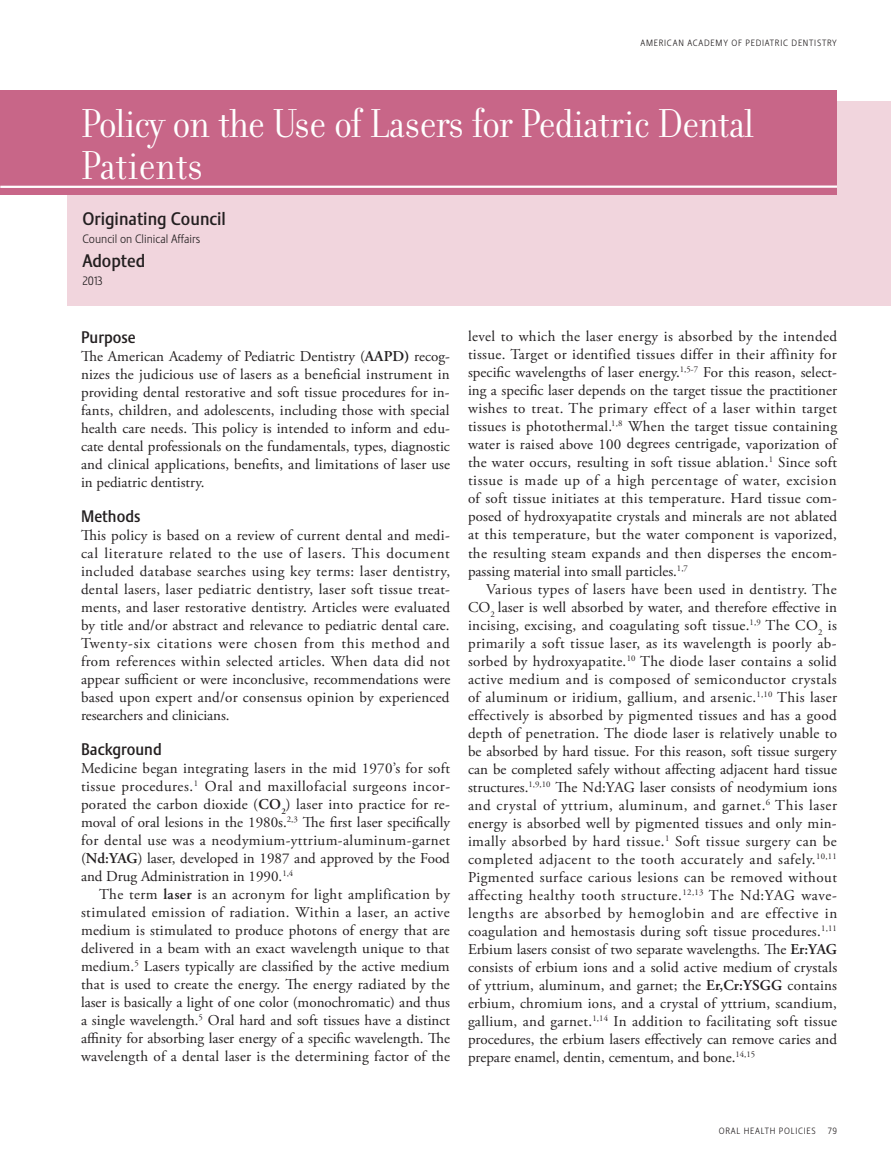
<style>
.page{position:relative;width:891px;height:1175px;background:#fff}
.page>*{position:absolute;margin:0;border:0;box-sizing:border-box;transform-origin:0 0}
.section_title{font:43.5px/42px "Filosofia Grand";letter-spacing:-.02em;color:#fff}
.headline{font:500 18px "Stalemate LF";color:#231f20}
.sub_head{font:500 16.5px "Stalemate LF";color:#231f20}
.Body_Text_Indented{font:15px/18px "Adobe Garamond Pro";color:#231f20;text-align:justify}
.Body_Text_FIRST{font:15px/18px "Adobe Garamond Pro";color:#231f20;text-align:justify}
.author{font:300 12px "Stalemate LF";color:#231f20}
.t1{font:300 9px "Stalemate LF";letter-spacing:.08em;color:#231f20}
.s1{font-weight:600}
.s2{font-weight:700}
</style>
<div class="page">
<div style="left:68px;top:102px;width:823px;height:204px;background:#f1d5dd"></div>
<div style="left:0;top:90px;width:837px;height:104px;background:#c86688"></div>
<hr style="left:0;top:185px;width:837px;height:3px;background:#fff">
<p class="t1" style="left:640px;top:38px;width:198px">AMERICAN ACADEMY OF PEDIATRIC DENTISTRY</p>
<p class="section_title" style="left:81px;top:103px;width:674px">Policy on the Use of Lasers for Pediatric Dental<br>Patients</p>
<p class="headline" style="left:82px;top:208px;width:145px">Originating Council</p>
<p class="author" style="left:82px;top:231px;width:120px">Council on Clinical Affairs</p>
<p class="headline" style="left:82px;top:250px;width:64px">Adopted</p>
<p class="author" style="left:82px;top:273px;width:22px">2013</p>
<p class="sub_head" style="left:81px;top:327px;width:56px">Purpose</p>
<p class="Body_Text_FIRST" style="left:81px;top:348px;width:371px">The American Academy of Pediatric Dentistry (<span class="s1">AAPD</span><span class="s2">)</span> recog&shy;nizes the judicious use of lasers as a beneficial instrument in providing dental restorative and soft tissue procedures for in&shy;fants, children, and adolescents, including those with special health care needs. This policy is intended to inform and edu&shy;cate dental professionals on the fundamentals, types, diagnostic and clinical applications, benefits, and limitations of laser use in pediatric dentistry.</p>
<p class="sub_head" style="left:81px;top:506px;width:61px">Methods</p>
<p class="Body_Text_FIRST" style="left:81px;top:526px;width:371px">This policy is based on a review of current dental and medi&shy;cal literature related to the use of lasers. This document included database searches using key terms: laser dentistry, dental lasers, laser pediatric dentistry, laser soft tissue treat&shy;ments, and laser restorative dentistry. Articles were evaluated by title and/or abstract and relevance to pediatric dental care.<br>Twenty-six citations were chosen from this method and from references within selected articles. When data did not appear sufficient or were inconclusive, recommendations were based upon expert and/or consensus opinion by experienced researchers and clinicians.</p>
<p class="sub_head" style="left:81px;top:739px;width:82px">Background</p>
<p class="Body_Text_FIRST" style="left:81px;top:760px;width:371px">Medicine began integrating lasers in the mid 1970’s for soft tissue procedures.<sup>1</sup> Oral and maxillofacial surgeons incor&shy;porated the carbon dioxide (<span class="s1">CO</span><sub>2</sub>) laser into practice for re&shy;moval of oral lesions in the 1980s.<sup>2,3</sup> The first laser specifically for dental use was a neodymium-yttrium-aluminum-garnet (<span class="s1">Nd:YAG</span>) laser, developed in 1987 and approved by the Food and Drug Administration in 1990.<sup>1,4</sup></p>
<p class="Body_Text_Indented" style="left:81px;top:886px;width:371px;text-indent:18px">The term <span class="s1">laser</span> is an acronym for light amplification by stimulated emission of radiation. Within a laser, an active medium is stimulated to produce photons of energy that are delivered in a beam with an exact wavelength unique to that medium.<sup>5</sup> Lasers typically are classified by the active medium that is used to create the energy. The energy radiated by the laser is basically a light of one color (monochromatic) and thus a single wavelength.<sup>5</sup> Oral hard and soft tissues have a distinct affinity for absorbing laser energy of a specific wavelength. The wavelength of a dental laser is the determining factor of the</p>
<p class="Body_Text_Indented" style="left:468px;top:328px;width:371px">level to which the laser energy is absorbed by the intended tissue. Target or identified tissues differ in their affinity for specific wavelengths of laser energy.<sup>1,5-7</sup> For this reason, select&shy;ing a specific laser depends on the target tissue the practitioner wishes to treat. The primary effect of a laser within target tissues is photothermal.<sup>1,8</sup> When the target tissue containing water is raised above 100 degrees centrigade, vaporization of the water occurs, resulting in soft tissue ablation.<sup>1</sup> Since soft tissue is made up of a high percentage of water, excision of soft tissue initiates at this temperature. Hard tissue com&shy;posed of hydroxyapatite crystals and minerals are not ablated at this temperature, but the water component is vaporized, the resulting steam expands and then disperses the encom&shy;passing material into small particles.<sup>1,7</sup></p>
<p class="Body_Text_Indented" style="left:468px;top:580px;width:371px;text-indent:18px">Various types of lasers have been used in dentistry. The CO<sub>2</sub> laser is well absorbed by water, and therefore effective in incising, excising, and coagulating soft tissue.<sup>1,9</sup> The CO<sub>2</sub> is primarily a soft tissue laser, as its wavelength is poorly ab&shy;sorbed by hydroxyapatite.<sup>10</sup> The diode laser contains a solid active medium and is composed of semiconductor crystals of aluminum or iridium, gallium, and arsenic.<sup>1,10</sup> This laser effectively is absorbed by pigmented tissues and has a good depth of penetration. The diode laser is relatively unable to be absorbed by hard tissue. For this reason, soft tissue surgery can be completed safely without affecting adjacent hard tissue structures.<sup>1,9,10</sup> The Nd:YAG laser consists of neodymium ions and crystal of yttrium, aluminum, and garnet.<sup>6</sup> This laser energy is absorbed well by pigmented tissues and only min&shy;imally absorbed by hard tissue.<sup>1</sup> Soft tissue surgery can be completed adjacent to the tooth accurately and safely.<sup>10,11<br></sup>Pigmented surface carious lesions can be removed without affecting healthy tooth structure.<sup>12,13</sup> The Nd:YAG wave&shy;lengths are absorbed by hemoglobin and are effective in coagulation and hemostasis during soft tissue procedures.<sup>1,11<br></sup>Erbium lasers consist of two separate wavelengths. The <span class="s1">Er:YAG </span>consists of erbium ions and a solid active medium of crystals of yttrium, aluminum, and garnet; the <span class="s1">Er,Cr:YSGG</span> contains erbium, chromium ions, and a crystal of yttrium, scandium, gallium, and garnet.<sup>1,14</sup> In addition to facilitating soft tissue procedures, the erbium lasers effectively can remove caries and prepare enamel, dentin, cementum, and bone.<sup>14,15</sup></p>
<p class="t1" style="left:719px;top:1125px;width:99px">ORAL HEALTH POLICIES</p>
<p class="t1" style="left:828px;top:1125px;width:11px">79</p>
</div>
